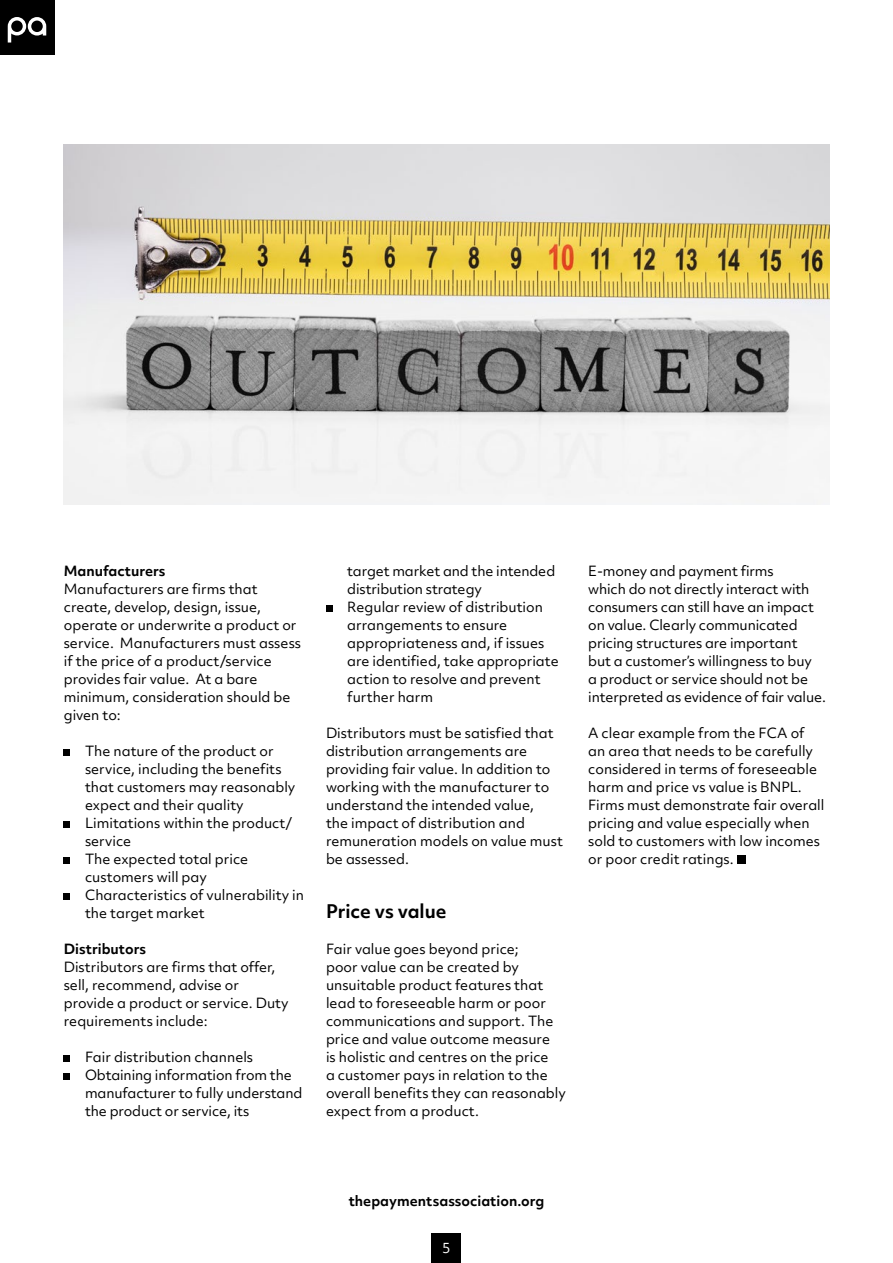
<style>
.page{position:relative;width:893px;height:1263px;background:#fff}
.page>*{position:absolute;margin:0;border:0;box-sizing:border-box;transform-origin:0 0}
.t1{font:700 18px "Objektiv Mk 2";color:#000}
.t2{font:13.5px/18px "Objektiv Mk 2";color:#000}
.t3{font:700 13.5px "Objektiv Mk 2";color:#000}
.t4{font:13.5px "Objektiv Mk 2";color:#fff}
</style>
<div class="page">
<div style="left:432px;top:1233px;width:29px;height:30px;background:#000"></div>
<div style="left:0;top:0;width:54px;height:54px;background:#000"></div>
<svg style="left:8px;top:17px;width:38px;height:26px"></svg>
<svg style="left:64px;top:750px;width:6px;height:6px"></svg>
<svg style="left:64px;top:822px;width:6px;height:6px"></svg>
<svg style="left:64px;top:858px;width:6px;height:6px"></svg>
<svg style="left:64px;top:894px;width:6px;height:6px"></svg>
<svg style="left:64px;top:1056px;width:6px;height:6px"></svg>
<svg style="left:64px;top:1074px;width:6px;height:6px"></svg>
<svg style="left:326px;top:606px;width:6px;height:6px"></svg>
<div style="left:737px;top:855px;width:8px;height:9px;background:#000"></div>
<img style="left:64px;top:144px;width:765px;height:360px">
<p class="t3" style="left:64px;top:561px;width:103px">Manufacturers</p>
<p class="t2" style="left:64px;top:580px;width:239px">Manufacturers are firms that create, develop, design, issue, operate or underwrite a product or service. Manufacturers must assess if the price of a product/service provides fair value. At a bare minimum, consideration should be given to:</p>
<p class="t2" style="left:85px;top:742px;width:220px">The nature of the product or service, including the benefits that customers may reasonably expect and their quality<br>Limitations within the product/ service<br>The expected total price customers will pay<br>Characteristics of vulnerability in the target market</p>
<p class="t3" style="left:64px;top:939px;width:84px">Distributors</p>
<p class="t2" style="left:64px;top:958px;width:226px">Distributors are firms that offer, sell, recommend, advise or provide a product or service. Duty requirements include:</p>
<p class="t2" style="left:85px;top:1048px;width:219px">Fair distribution channels<br>Obtaining information from the manufacturer to fully understand the product or service, its</p>
<p class="t2" style="left:347px;top:562px;width:213px">target market and the intended distribution strategy<br>Regular review of distribution arrangements to ensure appropriateness and, if issues are identified, take appropriate action to resolve and prevent further harm</p>
<p class="t2" style="left:326px;top:724px;width:238px">Distributors must be satisfied that distribution arrangements are providing fair value. In addition to working with the manufacturer to understand the intended value,<br>the impact of distribution and remuneration models on value must be assessed.</p>
<h1 class="t1" style="left:326px;top:899px;width:122px">Price vs value</h1>
<p class="t2" style="left:326px;top:940px;width:241px">Fair value goes beyond price;<br>poor value can be created by unsuitable product features that lead to foreseeable harm or poor communications and support. The price and value outcome measure<br>is holistic and centres on the price<br>a customer pays in relation to the overall benefits they can reasonably expect from a product.</p>
<p class="t2" style="left:588px;top:562px;width:239px">E-money and payment firms<br>which do not directly interact with consumers can still have an impact on value. Clearly communicated pricing structures are important<br>but a customer’s willingness to buy<br>a product or service should not be interpreted as evidence of fair value.</p>
<p class="t2" style="left:588px;top:724px;width:238px">A clear example from the FCA of an area that needs to be carefully considered in terms of foreseeable harm and price vs value is BNPL.<br>Firms must demonstrate fair overall pricing and value especially when sold to customers with low incomes or poor credit ratings.</p>
<p class="t3" style="left:349px;top:1191px;width:197px">thepaymentsassociation.org</p>
<p class="t4" style="left:442px;top:1238px;width:10px">5</p>
</div>
